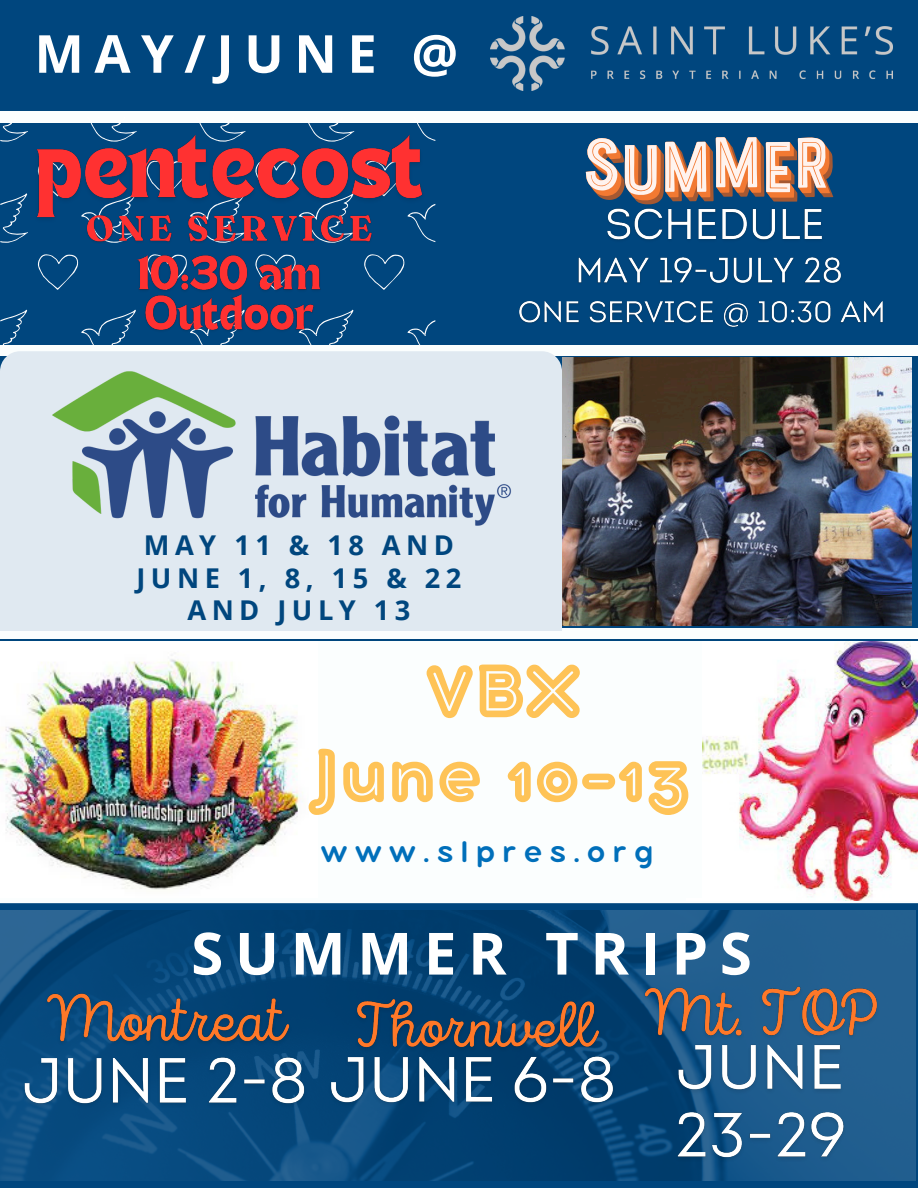
<style>
.page{position:relative;width:918px;height:1188px;background:#00467e}
.page>*{position:absolute;margin:0;border:0;box-sizing:border-box;transform-origin:0 0}
.t1{font:700 expanded 80.25px/84.2px "Bubbleboddy Neue Inline";color:#fec357;text-align:center}
.t2{font:700 58.35px "Open Sans";letter-spacing:.2em;color:#fff}
.t3{font:700 52.35px "Open Sans";letter-spacing:.2em;color:#fff}
.t4{font:32.55px "Bubbleboddy Neue";letter-spacing:.235em;color:#006fba}
.t5{font:700 27.3px/32.5px "Open Sans";letter-spacing:.2em;color:#00467e;text-align:center}
</style>
<div class="page">
<img style="left:491px;top:16px;width:401px;height:75px">
<div style="left:0;top:111px;width:918px;height:11px;background:#fbfefe"></div>
<div style="left:0;top:628px;width:918px;height:10px;background:#fbfefe"></div>
<div style="left:0;top:893px;width:918px;height:11px;background:#fbfefe"></div>
<svg style="left:0;top:910px;width:916px;height:271px"></svg>
<img style="left:702px;top:641px;width:216px;height:260px">
<div style="left:276px;top:641px;width:426px;height:257px;background:#fbfefe"></div>
<img style="left:0;top:641px;width:303px;height:252px">
<img style="left:562px;top:357px;width:350px;height:269px">
<div style="left:0;top:345px;width:918px;height:11px;background:#fbfefe"></div>
<div style="left:0;top:351px;width:562px;height:279px;background:#e0e9f1"></div>
<img style="left:45px;top:368px;width:472px;height:161px">
<svg style="left:364px;top:254px;width:41px;height:36px"></svg>
<svg style="left:419px;top:204px;width:16px;height:38px"></svg>
<svg style="left:304px;top:122px;width:50px;height:4px"></svg>
<svg style="left:413px;top:122px;width:22px;height:19px"></svg>
<svg style="left:308px;top:310px;width:46px;height:35px"></svg>
<svg style="left:407px;top:320px;width:28px;height:25px"></svg>
<svg style="left:37px;top:254px;width:42px;height:36px"></svg>
<svg style="left:0;top:193px;width:28px;height:50px"></svg>
<svg style="left:86px;top:122px;width:51px;height:4px"></svg>
<svg style="left:81px;top:312px;width:51px;height:33px"></svg>
<svg style="left:0;top:122px;width:28px;height:20px"></svg>
<svg style="left:0;top:310px;width:28px;height:35px"></svg>
<svg style="left:195px;top:122px;width:51px;height:4px"></svg>
<svg style="left:199px;top:341px;width:31px;height:4px"></svg>
<svg style="left:586px;top:137px;width:247px;height:68px"></svg>
<img style="left:40px;top:990px;width:256px;height:62px">
<img style="left:15px;top:1052px;width:297px;height:67px">
<img style="left:351px;top:995px;width:256px;height:56px">
<img style="left:323px;top:1051px;width:301px;height:68px">
<img style="left:637px;top:983px;width:248px;height:69px">
<img style="left:669px;top:1038px;width:192px;height:136px">
<img style="left:36px;top:126px;width:395px;height:102px">
<img style="left:84px;top:206px;width:294px;height:37px">
<img style="left:607px;top:208px;width:215px;height:32px">
<img style="left:132px;top:254px;width:193px;height:87px">
<img style="left:578px;top:257px;width:263px;height:26px">
<img style="left:519px;top:301px;width:364px;height:26px">
<h5 class="t3" style="left:34px;top:17px;width:425px">MAY/JUNE @</h5>
<p class="t5" style="left:137px;top:528px;width:326px">MAY 11 &amp; 18 AND<br>JUNE 1, 8, 15 &amp; 22<br>AND JULY 13</p>
<p class="t1" style="left:313px;top:656px;width:380px">VBX<br>June 10-13</p>
<p class="t4" style="left:321px;top:842px;width:334px">www.slpres.org</p>
<p class="t2" style="left:191px;top:912px;width:562px">SUMMER TRIPS</p>
</div>
